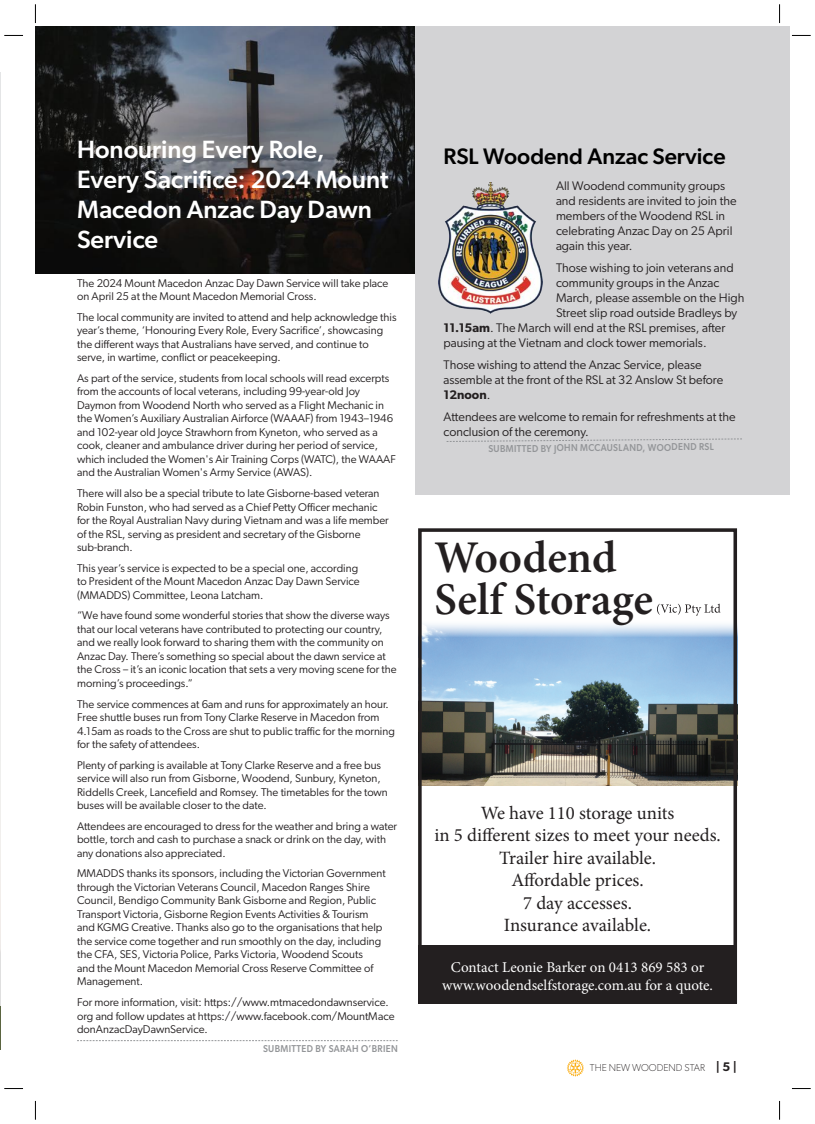
<style>
.page{position:relative;width:815px;height:1124px;background:#fff}
.page>*{position:absolute;margin:0;border:0;box-sizing:border-box;transform-origin:0 0}
.t1{font:600 45.38px/42.4px "Minion Pro";letter-spacing:-.005em;color:#231f20}
.t2{font:500 25px/30px "Gibson";color:#fff}
.t3{font:500 22.5px "Gibson";color:#000}
.t4{font:18.75px/22.5px "Minion Pro";color:#231f20;text-align:center}
.t5{font:15px/18px "Minion Pro";color:#fff;text-align:center}
.t6{font:12.5px/15px "Gibson";color:#231f20}
.t7{font:11.25px/13.5px "Gibson";color:#231f20}
.t8{font:500 10px "Gibson";letter-spacing:.03em;color:#939598;scale:.9 1}
.t9{font:100 10px "Gibson";color:#231f20}
.s1{font-weight:600}
.s2{font-weight:600;font-size:12.5px}
</style>
<div class="page">
<svg style="left:567px;top:1059px;width:17px;height:17px"></svg>
<img style="left:35px;top:26px;width:387px;height:247px">
<div style="left:415px;top:27px;width:375px;height:467px;background:#d3d3d5"></div>
<img style="left:438px;top:182px;width:104px;height:132px">
<svg style="left:77px;top:1040px;width:321px;height:1px"></svg>
<img style="left:0;top:73px;width:1px;height:932px">
<hr style="left:0;top:1005px;width:1px;height:44px;background:#5a6440">
<img style="left:423px;top:624px;width:309px;height:161px">
<div style="left:418px;top:944px;width:319px;height:59px;background:#231f20"></div>
<svg style="left:657px;top:603px;width:64px;height:12px"></svg>
<div style="left:418px;top:528px;width:319px;height:475px;border:4px solid #231f20"></div>
<svg style="left:446px;top:438px;width:296px;height:4px"></svg>
<svg style="left:4px;top:35px;width:19px;height:1px"></svg>
<svg style="left:792px;top:35px;width:19px;height:1px"></svg>
<svg style="left:4px;top:1088px;width:19px;height:1px"></svg>
<svg style="left:792px;top:1088px;width:19px;height:1px"></svg>
<svg style="left:35px;top:4px;width:1px;height:19px"></svg>
<svg style="left:35px;top:1100px;width:1px;height:19px"></svg>
<svg style="left:779px;top:4px;width:1px;height:19px"></svg>
<svg style="left:779px;top:1100px;width:1px;height:19px"></svg>
<h2 class="t2" style="left:77px;top:134px;width:313px">Honouring Every Role,<br>Every Sacrifice: 2024 Mount<br>Macedon Anzac Day Dawn<br>Service</h2>
<p class="t7" style="left:77px;top:276px;width:313px">The 2024 Mount Macedon Anzac Day Dawn Service will take place on April 25 at the Mount Macedon Memorial Cross.</p>
<p class="t7" style="left:77px;top:310px;width:321px">The local community are invited to attend and help acknowledge this year’s theme, ‘Honouring Every Role, Every Sacrifice’, showcasing the different ways that Australians have served, and continue to serve, in wartime, conflict or peacekeeping.</p>
<p class="t7" style="left:77px;top:371px;width:320px">As part of the service, students from local schools will read excerpts from the accounts of local veterans, including 99-year-old Joy Daymon from Woodend North who served as a Flight Mechanic in the Women’s Auxiliary Australian Airforce (WAAAF) from 1943–1946 and 102-year old Joyce Strawhorn from Kyneton, who served as a cook, cleaner and ambulance driver during her period of service, which included the Women's Air Training Corps (WATC), the WAAAF and the Australian Women's Army Service (AWAS).</p>
<p class="t7" style="left:77px;top:486px;width:313px">There will also be a special tribute to late Gisborne-based veteran Robin Funston, who had served as a Chief Petty Officer mechanic for the Royal Australian Navy during Vietnam and was a life member of the RSL, serving as president and secretary of the Gisborne sub-branch.</p>
<p class="t7" style="left:77px;top:561px;width:284px">This year’s service is expected to be a special one, according to President of the Mount Macedon Anzac Day Dawn Service (MMADDS) Committee, Leona Latcham.</p>
<p class="t7" style="left:77px;top:608px;width:321px">“We have found some wonderful stories that show the diverse ways that our local veterans have contributed to protecting our country, and we really look forward to sharing them with the community on Anzac Day. There’s something so special about the dawn service at the Cross – it’s an iconic location that sets a very moving scene for the morning’s proceedings.”</p>
<p class="t7" style="left:77px;top:696px;width:319px">The service commences at 6am and runs for approximately an hour.<br>Free shuttle buses run from Tony Clarke Reserve in Macedon from 4.15am as roads to the Cross are shut to public traffic for the morning for the safety of attendees.</p>
<p class="t7" style="left:77px;top:757px;width:312px">Plenty of parking is available at Tony Clarke Reserve and a free bus service will also run from Gisborne, Woodend, Sunbury, Kyneton, Riddells Creek, Lancefield and Romsey. The timetables for the town buses will be available closer to the date.</p>
<p class="t7" style="left:77px;top:818px;width:322px">Attendees are encouraged to dress for the weather and bring a water bottle, torch and cash to purchase a snack or drink on the day, with any donations also appreciated.</p>
<p class="t7" style="left:77px;top:866px;width:310px">MMADDS thanks its sponsors, including the Victorian Government through the Victorian Veterans Council, Macedon Ranges Shire Council, Bendigo Community Bank Gisborne and Region, Public Transport Victoria, Gisborne Region Events Activities &amp; Tourism and KGMG Creative. Thanks also go to the organisations that help the service come together and run smoothly on the day, including the CFA, SES, Victoria Police, Parks Victoria, Woodend Scouts<br>and the Mount Macedon Memorial Cross Reserve Committee of Management.</p>
<p class="t7" style="left:77px;top:995px;width:319px">For more information, visit: https://www.mtmacedondawnservice. org and follow updates at https://www.facebook.com/MountMace donAnzacDayDawnService.</p>
<p class="t8" style="left:263px;top:1041px;width:151px">SUBMITTED BY SARAH O’BRIEN</p>
<h3 class="t3" style="left:444px;top:143px;width:284px">RSL Woodend Anzac Service</h3>
<p class="t6" style="left:556px;top:178px;width:182px">All Woodend community groups and residents are invited to join the members of the Woodend RSL in celebrating Anzac Day on 25 April again this year.</p>
<p class="t6" style="left:556px;top:260px;width:179px">Those wishing to join veterans and</p>
<p class="t6" style="left:556px;top:275px;width:165px">community groups in the Anzac</p>
<p class="t6" style="left:556px;top:290px;width:190px">March, please assemble on the High</p>
<p class="t6" style="left:556px;top:305px;width:183px">Street slip road outside Bradleys by</p>
<p class="t6" style="left:444px;top:320px;width:283px"><span class="s1">11.15am</span>. The March will end at the RSL premises, after</p>
<p class="t6" style="left:444px;top:335px;width:265px">pausing at the Vietnam and clock tower memorials.</p>
<p class="t6" style="left:444px;top:357px;width:281px">Those wishing to attend the Anzac Service, please assemble at the front of the RSL at 32 Anslow St before<br><span class="s1">12noon</span>.</p>
<p class="t6" style="left:444px;top:409px;width:294px">Attendees are welcome to remain for refreshments at the conclusion of the ceremony.</p>
<p class="t8" style="left:488px;top:441px;width:252px">SUBMITTED BY JOHN MCCAUSLAND, WOODEND RSL</p>
<h1 class="t1" style="left:435px;top:536px;width:220px">Woodend<br>Self Storage</h1>
<h3 class="t4" style="left:434px;top:801px;width:288px">We have 110 storage units<br>in 5 different sizes to meet your needs.<br>Trailer hire available.<br>Affordable prices.<br>7 day accesses.<br>Insurance available.</h3>
<h3 class="t5" style="left:442px;top:957px;width:272px">Contact Leonie Barker on 0413 869 583 or www.woodendselfstorage.com.au for a quote.</h3>
<p class="t9" style="left:590px;top:1061px;width:149px">THE NEW WOODEND STAR <span class="s2">| 5 |</span></p>
</div>
